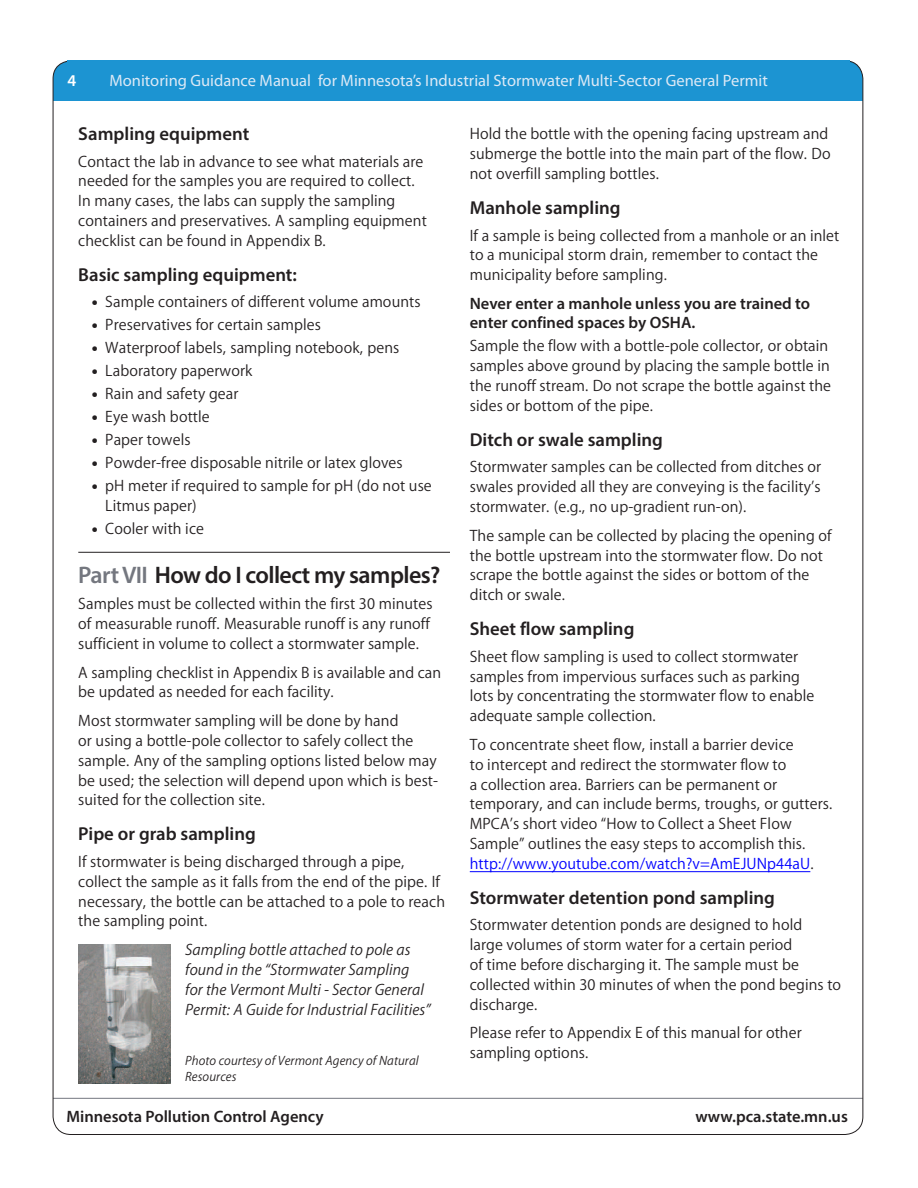
<style>
.page{position:relative;width:918px;height:1188px;background:#fff}
.page>*{position:absolute;margin:0;border:0;box-sizing:border-box;transform-origin:0 0}
.Chapter_1_line_above{font:600 24px "Myriad Pro";letter-spacing:-.025em;color:#231f20}
.Subhead2_MPsb12{font:600 18.75px "Myriad Pro";color:#231f20}
.Body_Copy{font:16.5px/19.8px "Myriad PCA Text";color:#231f20}
.Body_Copy-2{font:italic 16.5px/19.8px "Myriad PCA Text";color:#231f20}
.Myriad_Pro_Italic{font:600 16.5px/19.5px "Myriad Pro";color:#231f20}
.t1{font:16.5px "Myriad Pro";color:#dce9f6}
.t2{font:600 16.5px "Myriad Pro";color:#fff}
.Body_Copy-3{font:italic 13.5px/16.2px "Myriad PCA Text";color:#231f20}
.s1{color:#74777f}
.s2{color:#00f}
</style>
<div class="page">
<hr style="left:53px;top:1098px;width:810px;height:1px;background:#74777f">
<div style="left:53px;top:61px;width:810px;height:40px;background:#1c94d2"></div>
<div style="left:68px;top:60px;width:782px;height:40px;background:#1c94d2"></div>
<hr style="left:78px;top:552px;width:372px;height:1px;background:#231f20">
<hr style="left:470px;top:871px;width:340px;height:1px;background:#00f">
<img style="left:78px;top:944px;width:93px;height:139px">
<p class="t2" style="left:68px;top:70px;width:10px">4</p>
<p class="t1" style="left:110px;top:71px;width:660px">Monitoring Guidance Manual for Minnesota’s Industrial Stormwater Multi-Sector General Permit</p>
<p class="Subhead2_MPsb12" style="left:78px;top:122px;width:172px">Sampling equipment</p>
<p class="Body_Copy" style="left:78px;top:152px;width:350px">Contact the lab in advance to see what materials are needed for the samples you are required to collect.<br>In many cases, the labs can supply the sampling containers and preservatives. A sampling equipment checklist can be found in Appendix B.</p>
<p class="Subhead2_MPsb12" style="left:78px;top:263px;width:220px">Basic sampling equipment:</p>
<p class="Body_Copy" style="left:92px;top:292px;width:330px">• Sample containers of different volume amounts</p>
<p class="Body_Copy" style="left:92px;top:315px;width:231px">• Preservatives for certain samples</p>
<p class="Body_Copy" style="left:92px;top:338px;width:309px">• Waterproof labels, sampling notebook, pens</p>
<p class="Body_Copy" style="left:92px;top:361px;width:162px">• Laboratory paperwork</p>
<p class="Body_Copy" style="left:92px;top:384px;width:148px">• Rain and safety gear</p>
<p class="Body_Copy" style="left:92px;top:407px;width:120px">• Eye wash bottle</p>
<p class="Body_Copy" style="left:92px;top:430px;width:100px">• Paper towels</p>
<p class="Body_Copy" style="left:92px;top:453px;width:313px">• Powder-free disposable nitrile or latex gloves</p>
<p class="Body_Copy" style="left:105px;top:477px;width:328px;text-indent:-13px">• pH meter if required to sample for pH (do not use<br>Litmus paper)</p>
<p class="Body_Copy" style="left:92px;top:519px;width:114px">• Cooler with ice</p>
<p class="Chapter_1_line_above" style="left:78px;top:559px;width:364px"><span class="s1">Part VII</span> How do I collect my samples?</p>
<p class="Body_Copy" style="left:78px;top:595px;width:356px">Samples must be collected within the first 30 minutes of measurable runoff. Measurable runoff is any runoff sufficient in volume to collect a stormwater sample.</p>
<p class="Body_Copy" style="left:78px;top:663px;width:365px">A sampling checklist in Appendix B is available and can be updated as needed for each facility.</p>
<p class="Body_Copy" style="left:78px;top:712px;width:362px">Most stormwater sampling will be done by hand<br>or using a bottle-pole collector to safely collect the sample. Any of the sampling options listed below may be used; the selection will depend upon which is best&shy;suited for the collection site.</p>
<p class="Subhead2_MPsb12" style="left:78px;top:822px;width:179px">Pipe or grab sampling</p>
<p class="Body_Copy" style="left:78px;top:852px;width:368px">If stormwater is being discharged through a pipe, collect the sample as it falls from the end of the pipe. If necessary, the bottle can be attached to a pole to reach the sampling point.</p>
<p class="Body_Copy-2" style="left:185px;top:941px;width:247px">Sampling bottle attached to pole as found in the “Stormwater Sampling for the Vermont Multi - Sector General Permit: A Guide for Industrial Facilities”</p>
<p class="Body_Copy" style="left:470px;top:125px;width:362px">Hold the bottle with the opening facing upstream and submerge the bottle into the main part of the flow. Do not overfill sampling bottles.</p>
<p class="Subhead2_MPsb12" style="left:470px;top:196px;width:152px">Manhole sampling</p>
<p class="Body_Copy" style="left:470px;top:226px;width:371px">If a sample is being collected from a manhole or an inlet to a municipal storm drain, remember to contact the municipality before sampling.</p>
<p class="Myriad_Pro_Italic" style="left:470px;top:293px;width:342px">Never enter a manhole unless you are trained to enter confined spaces by OSHA.</p>
<p class="Body_Copy" style="left:470px;top:337px;width:363px">Sample the flow with a bottle-pole collector, or obtain samples above ground by placing the sample bottle in the runoff stream. Do not scrape the bottle against the sides or bottom of the pipe.</p>
<p class="Subhead2_MPsb12" style="left:470px;top:428px;width:195px">Ditch or swale sampling</p>
<p class="Body_Copy" style="left:470px;top:458px;width:353px;text-align:justify">Stormwater samples can be collected from ditches or swales provided all they are conveying is the facility’s stormwater. (e.g., no up-gradient run-on).</p>
<p class="Body_Copy" style="left:470px;top:526px;width:363px">The sample can be collected by placing the opening of the bottle upstream into the stormwater flow. Do not scrape the bottle against the sides or bottom of the ditch or swale.</p>
<p class="Subhead2_MPsb12" style="left:470px;top:617px;width:166px">Sheet flow sampling</p>
<p class="Body_Copy" style="left:470px;top:647px;width:346px">Sheet flow sampling is used to collect stormwater samples from impervious surfaces such as parking lots by concentrating the stormwater flow to enable adequate sample collection.</p>
<p class="Body_Copy" style="left:470px;top:735px;width:364px">To concentrate sheet flow, install a barrier device<br>to intercept and redirect the stormwater flow to<br>a collection area. Barriers can be permanent or temporary, and can include berms, troughs, or gutters.<br>MPCA’s short video “How to Collect a Sheet Flow Sample” outlines the easy steps to accomplish this. <span class="s2">http://www.youtube.com/watch?v=AmEJUNp44aU</span>.</p>
<p class="Subhead2_MPsb12" style="left:470px;top:886px;width:307px">Stormwater detention pond sampling</p>
<p class="Body_Copy" style="left:470px;top:916px;width:373px">Stormwater detention ponds are designed to hold<br>large volumes of storm water for a certain period<br>of time before discharging it. The sample must be collected within 30 minutes of when the pond begins to discharge.</p>
<p class="Body_Copy" style="left:470px;top:1024px;width:334px">Please refer to Appendix E of this manual for other sampling options.</p>
<p class="Body_Copy-3" style="left:185px;top:1053px;width:235px">Photo courtesy of Vermont Agency of Natural<br>Resources</p>
<p class="Myriad_Pro_Italic" style="left:66px;top:1106px;width:259px">Minnesota Pollution Control Agency</p>
<p class="Myriad_Pro_Italic" style="left:695px;top:1106px;width:154px">www.pca.state.mn.us</p>
</div>
